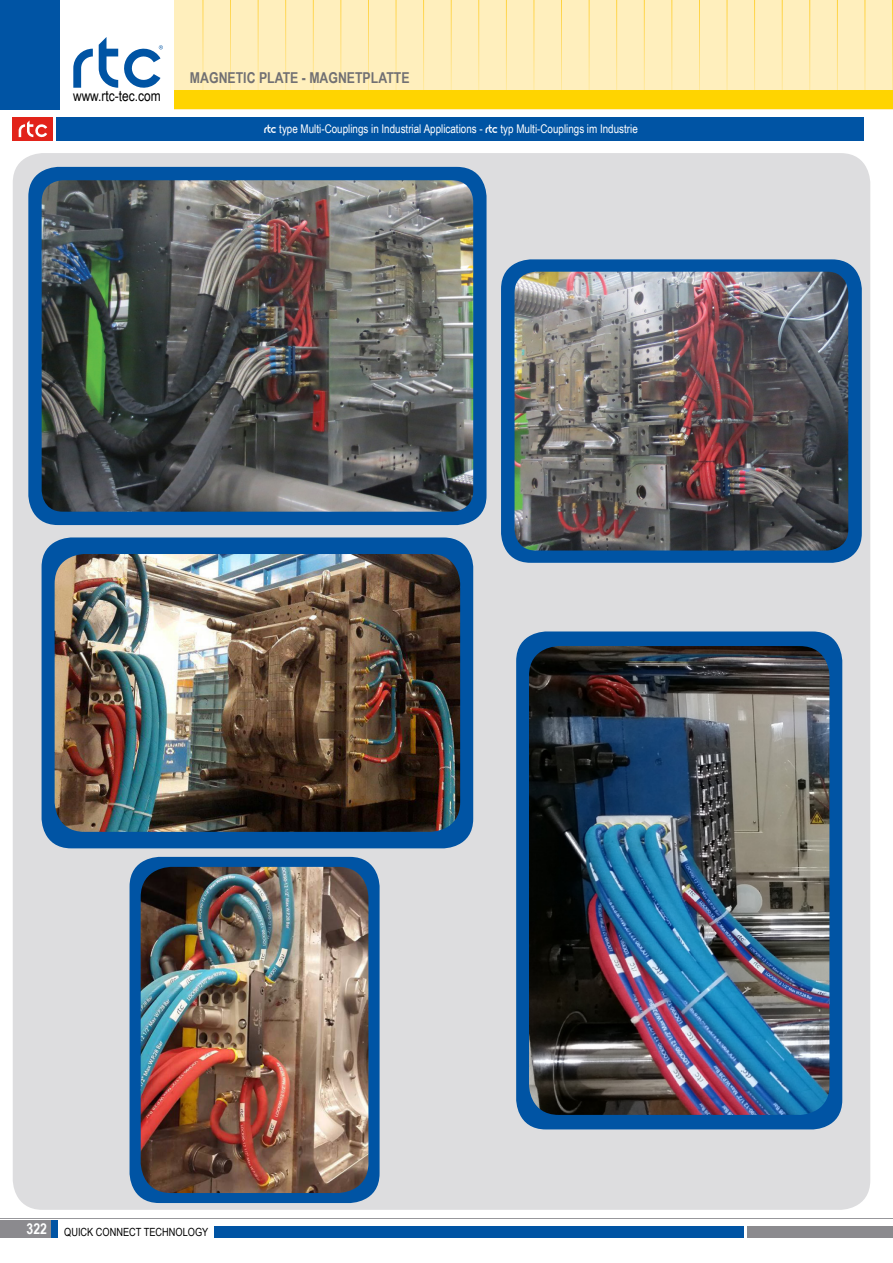
<style>
.page{position:relative;width:893px;height:1263px;background:#fff}
.page>*{position:absolute;margin:0;border:0;box-sizing:border-box;transform-origin:0 0}
.t1{font:700 15px "Arial Narrow";color:#717073}
.t2{font:14.55px "Arial Narrow";color:#000}
.t3{font:12px "Arial Narrow";color:#fff}
.t4{font:11.25px "Arial Narrow";color:#000}
.s1{font-family:"Abode"}
</style>
<div class="page">
<div style="left:0;top:1220px;width:50px;height:17px;background:#8b8a8e"></div>
<div style="left:747px;top:1226px;width:146px;height:11px;background:#8b8a8e"></div>
<div style="left:214px;top:1226px;width:530px;height:11px;background:#0054a4"></div>
<div style="left:51px;top:1220px;width:7px;height:17px;background:#0054a4"></div>
<hr style="left:0;top:1218px;width:893px;height:1px;background:#97979b">
<div style="left:175px;top:0;width:718px;height:109px;background:#ffefbd"></div>
<div style="left:0;top:0;width:60px;height:109px;background:#0054a4"></div>
<svg style="left:202px;top:0;width:691px;height:91px"></svg>
<div style="left:175px;top:91px;width:718px;height:18px;background:#ffd400"></div>
<svg style="left:73px;top:49px;width:20px;height:39px"></svg>
<svg style="left:99px;top:37px;width:64px;height:51px"></svg>
<div style="left:13px;top:153px;width:857px;height:1057px;background:#dddddf;border-radius:30px"></div>
<div style="left:501px;top:259px;width:361px;height:304px;background:#0054a4;border-radius:30px"></div>
<div style="left:28px;top:167px;width:458px;height:358px;background:#0054a4;border-radius:30px"></div>
<div style="left:42px;top:537px;width:431px;height:311px;background:#0054a4;border-radius:30px"></div>
<div style="left:516px;top:631px;width:326px;height:498px;background:#0054a4;border-radius:30px"></div>
<div style="left:130px;top:857px;width:250px;height:346px;background:#0054a4;border-radius:30px"></div>
<img style="left:514px;top:272px;width:334px;height:278px">
<img style="left:42px;top:180px;width:431px;height:332px">
<img style="left:55px;top:554px;width:405px;height:278px">
<img style="left:141px;top:867px;width:227px;height:326px">
<img style="left:529px;top:646px;width:300px;height:469px">
<div style="left:56px;top:117px;width:808px;height:23px;background:#0054a4"></div>
<div style="left:13px;top:117px;width:40px;height:23px;background:#e2231a"></div>
<svg style="left:19px;top:120px;width:28px;height:18px"></svg>
<p class="t2" style="left:73px;top:88px;width:89px">www.rtc-tec.com</p>
<p class="t1" style="left:190px;top:69px;width:221px">MAGNETIC PLATE - MAGNETPLATTE</p>
<p class="t3" style="left:264px;top:122px;width:375px"><span class="s1">rtc</span> type Multi-Couplings in Industrial Applications - <span class="s1">rtc</span> typ Multi-Couplings im Industrie</p>
<p class="t4" style="left:27px;top:1226px;width:183px"><sup>322</sup> QUICK CONNECT TECHNOLOGY</p>
</div>
